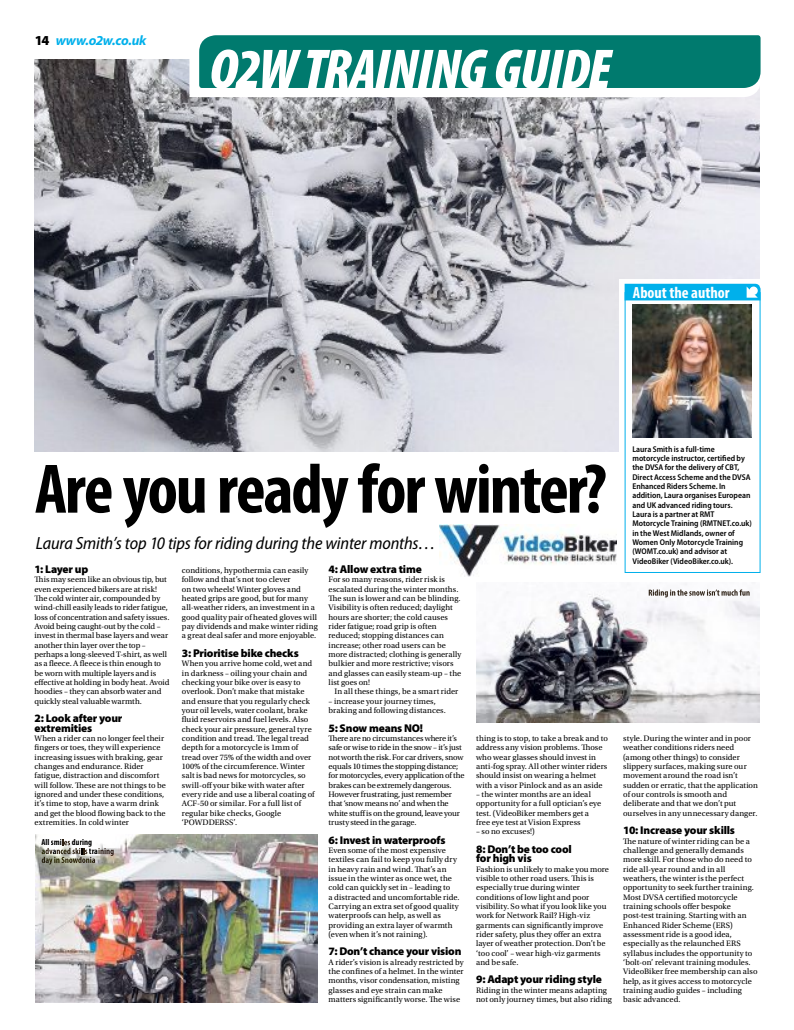
<style>
.page{position:relative;width:794px;height:1030px;background:#fff}
.page>*{position:absolute;margin:0;border:0;box-sizing:border-box;transform-origin:0 0}
.t1{font:700 condensed 70.75px "Myriad Pro";letter-spacing:-.03em;color:#000}
.t2{font:italic 900 condensed 57px "Myriad Pro";letter-spacing:-.025em;color:#fff}
.t3{font:italic semi-condensed 17.62px "Myriad Pro";letter-spacing:-.01em;color:#000}
.t4{font:700 condensed 16.25px "Myriad Pro";color:#fff}
.t5{font:italic 700 13.75px "Myriad Pro";letter-spacing:-.02em;color:#00b0eb}
.t6{font:900 11.25px/9.4px "Myriad Pro";letter-spacing:-.015em;color:#000}
.t7{font:700 condensed 8.88px/8.9px "Myriad Pro";color:#000}
.t8{font:8.38px/9.4px "Utopia Std";letter-spacing:.005em;color:#000}
.t9{font:600 semi-condensed 8.38px/9.4px "Myriad Pro";color:#000}
.t10{font:8.38px/9.4px "Utopia Std";letter-spacing:-.015em;color:#000}
.s1{font-weight:900;font-style:normal;color:#000}
</style>
<div class="page">
<img style="left:35px;top:60px;width:724px;height:392px">
<svg style="left:619px;top:279px;width:142px;height:173px"></svg>
<svg style="left:189px;top:35px;width:571px;height:62px"></svg>
<img style="left:439px;top:525px;width:177px;height:52px">
<img style="left:476px;top:583px;width:283px;height:139px">
<img style="left:35px;top:834px;width:283px;height:169px">
<svg style="left:42px;top:839px;width:72px;height:26px"></svg>
<svg style="left:648px;top:589px;width:101px;height:8px"></svg>
<div style="left:625px;top:300px;width:134px;height:272px;background:#fff"></div>
<div style="left:624px;top:284px;width:136px;height:16px;background:#00b0eb"></div>
<div style="left:749px;top:287px;width:8px;height:8px;background:#fff;border-radius:50%"></div>
<img style="left:632px;top:304px;width:119px;height:134px">
<h3 class="t5" style="left:35px;top:32px;width:113px"><span class="s1">14</span> www.o2w.co.uk</h3>
<h2 class="t2" style="left:209px;top:39px;width:403px">O2WTRAININGGUIDE</h2>
<h3 class="t4" style="left:632px;top:283px;width:98px">About the author</h3>
<h1 class="t1" style="left:35px;top:445px;width:573px">Are you ready for winter?</h1>
<h3 class="t3" style="left:36px;top:534px;width:401px">Laura Smith’s top 10 tips for riding during the winter months…</h3>
<h3 class="t6" style="left:35px;top:565px;width:55px">1: Layer up</h3>
<p class="t8" style="left:35px;top:576px;width:136px">This may seem like an obvious tip, but even experienced bikers are at risk!<br>The cold winter air, compounded by wind-chill easily leads to rider fatigue, loss of concentration and safety issues.<br>Avoid being caught-out by the cold – invest in thermal base layers and wear another thin layer over the top – perhaps a long-sleeved T-shirt, as well as a fleece. A fleece is thin enough to be worn with multiple layers and is effective at holding in body heat. Avoid hoodies – they can absorb water and quickly steal valuable warmth.</p>
<h3 class="t6" style="left:35px;top:714px;width:89px">2: Look after your extremities</h3>
<p class="t8" style="left:35px;top:735px;width:133px">When a rider can no longer feel their fingers or toes, they will experience increasing issues with braking, gear changes and endurance. Rider fatigue, distraction and discomfort will follow. These are not things to be ignored and under these conditions, it’s time to stop, have a warm drink and get the blood flowing back to the extremities. In cold winter</p>
<h3 class="t6" style="left:328px;top:565px;width:95px">4: Allow extra time</h3>
<p class="t8" style="left:328px;top:576px;width:134px">For so many reasons, rider risk is escalated during the winter months.<br>The sun is lower and can be blinding.<br>Visibility is often reduced; daylight hours are shorter; the cold causes rider fatigue; road grip is often reduced; stopping distances can increase; other road users can be more distracted; clothing is generally bulkier and more restrictive; visors and glasses can easily steam-up – the list goes on!</p>
<p class="t8" style="left:334px;top:688px;width:125px">In all these things, be a smart rider</p>
<p class="t8" style="left:328px;top:697px;width:119px">– increase your journey times, braking and following distances.</p>
<h3 class="t6" style="left:328px;top:723px;width:96px">5: Snow means NO!</h3>
<p class="t10" style="left:328px;top:735px;width:137px">There arenocircumstances whereit’s safe or wise to ride inthesnow– it’s just notworth therisk. Forcar drivers,snow equals 10 times the stopping distance; for motorcycles, every application of the brakes can be extremely dangerous.<br>However frustrating, just remember that ‘snow means no’ and when the whitestuffison the ground,leave your trusty steed inthe garage.</p>
<h3 class="t6" style="left:328px;top:835px;width:118px">6: Invest in waterproofs</h3>
<p class="t8" style="left:328px;top:847px;width:133px">Even some of the most expensive textiles can fail to keep you fully dry in heavy rain and wind. That’s an issue in the winter as once wet, the cold can quickly set in – leading to<br>a distracted and uncomfortable ride.<br>Carrying an extra set of good quality waterproofs can help, as well as providing an extra layer of warmth (even when it’s not raining).</p>
<h3 class="t6" style="left:328px;top:947px;width:134px">7: Don’t chance your vision</h3>
<p class="t8" style="left:328px;top:958px;width:137px">A rider’s vision is already restricted by the confines of a helmet. In the winter months, visor condensation, misting glasses and eye strain can make matters significantly worse. The wise</p>
<p class="t8" style="left:182px;top:567px;width:137px">conditions, hypothermia can easily follow and that’s not too clever<br>on two wheels! Winter gloves and heated grips are good, but for many all-weather riders, an investment in a good quality pair of heated gloves will pay dividends and make winter riding a great deal safer and more enjoyable.</p>
<h3 class="t6" style="left:182px;top:649px;width:118px">3: Prioritise bike checks</h3>
<p class="t8" style="left:182px;top:660px;width:134px">When you arrive home cold, wet and in darkness – oiling your chain and checking your bike over is easy to overlook. Don’t make that mistake and ensure that you regularly check your oil levels, water coolant, brake fluid reservoirs and fuel levels. Also check your air pressure, general tyre condition and tread. The legal tread depth for a motorcycle is 1mm of tread over 75% of the width and over 100% of the circumference. Winter salt is bad news for motorcycles, so swill-offyour bike with water after every ride and use a liberal coating of ACF-50 or similar. For a full list of regular bike checks, Google ‘POWDDERSS’.</p>
<p class="t8" style="left:476px;top:735px;width:133px">thing is to stop, to take a break and to address any vision problems. Those who wear glasses should invest in anti-fog spray. All other winter riders should insist on wearing a helmet with a visor Pinlock and as an aside</p>
<p class="t8" style="left:476px;top:791px;width:127px">– the winter months are an ideal opportunity for a full optician’s eye test. (VideoBiker members get a free eye test at Vision Express</p>
<p class="t8" style="left:476px;top:828px;width:60px">– so no excuses!)</p>
<h3 class="t6" style="left:476px;top:845px;width:97px">8: Don’t be too cool for high vis</h3>
<p class="t8" style="left:476px;top:865px;width:134px">Fashion is unlikely to make you more visible to other road users. This is especially true during winter conditions of low light and poor visibility. So what if you look like you work for Network Rail? High-viz garments can significantly improve rider safety, plus they offer an extra layer of weather protection. Don’t be ‘too cool’ – wear high-viz garments and be safe.</p>
<h3 class="t6" style="left:476px;top:975px;width:127px">9: Adapt your riding style</h3>
<p class="t8" style="left:476px;top:986px;width:137px">Riding in the winter means adapting not only journey times, but also riding</p>
<p class="t7" style="left:89px;top:838px;width:11px;text-indent:-47px">All smi during tra</p>
<p class="t9" style="left:632px;top:444px;width:121px">Laura Smith is a full-time motorcycle instructor, certified by the DVSA for the delivery of CBT,<br>Direct Access Scheme and the DVSA<br>Enhanced Riders Scheme. In addition, Laura organises European and UK advanced riding tours.<br>Laura is a partner at RMT<br>Motorcycle Training (RMTNET.co.uk) in the West Midlands, owner of<br>Women Only Motorcycle Training (WOMT.co.uk) and advisor at<br>VideoBiker (VideoBiker.co.uk).</p>
<p class="t8" style="left:623px;top:735px;width:136px">style. During the winter and in poor weather conditions riders need (among other things) to consider slippery surfaces, making sure our movement around the road isn’t sudden or erratic, that the application of our controls is smooth and deliberate and that we don’t put ourselves in any unnecessary danger.</p>
<h3 class="t6" style="left:623px;top:826px;width:113px">10: Increase your skills</h3>
<p class="t8" style="left:623px;top:837px;width:136px">The nature of winter riding can be a challenge and generally demands more skill. For those who do need to ride all-year round and in all weathers, the winter is the perfect opportunity to seek further training.<br>Most DVSA certified motorcycle training schools offer bespoke post-test training. Starting with an Enhanced Rider Scheme (ERS) assessment ride is a good idea, especially as the relaunched ERS syllabus includes the opportunity to ‘bolt-on’ relevant training modules.<br>VideoBiker free membership can also help, as it gives access to motorcycle training audio guides – including basic advanced.</p>
</div>
